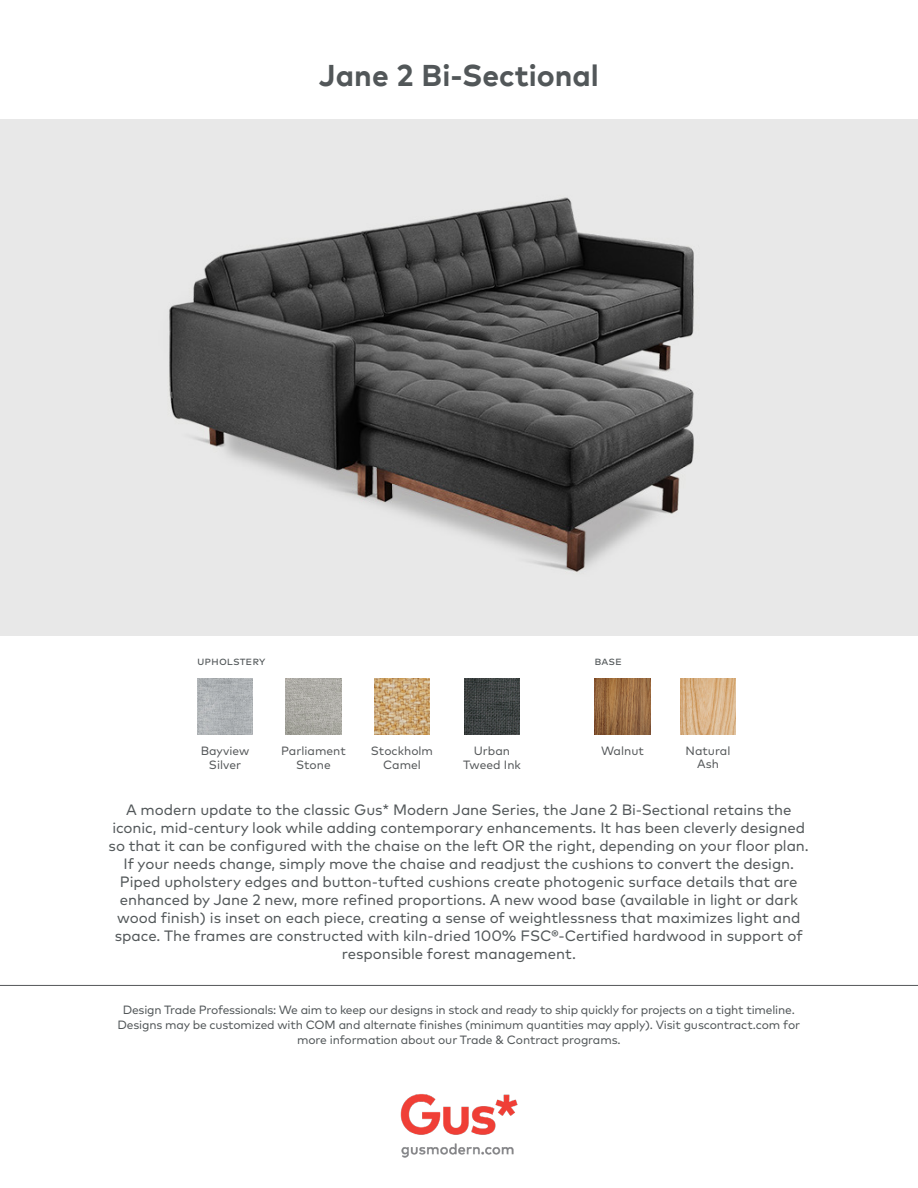
<style>
.page{position:relative;width:918px;height:1188px;background:#fff}
.page>*{position:absolute;margin:0;border:0;box-sizing:border-box;transform-origin:0 0}
.Product_Title{font:700 30px "Mark";color:#525759}
.Description{font:15px/18px "Mark Pro";letter-spacing:-.005em;color:#525759;text-align:center}
.t1{font:12px/15px "Mark Pro";letter-spacing:-.015em;color:#525759;text-align:center}
.t2{font:12px "Mark Pro";color:#545759}
</style>
<div class="page">
<img style="left:400px;top:1094px;width:118px;height:64px">
<img style="left:0;top:119px;width:918px;height:516px">
<img style="left:197px;top:679px;width:56px;height:55px">
<img style="left:374px;top:679px;width:56px;height:55px">
<img style="left:595px;top:679px;width:55px;height:55px">
<img style="left:286px;top:679px;width:55px;height:55px">
<hr style="left:0;top:985px;width:918px;height:1px;background:#545759">
<img style="left:680px;top:679px;width:56px;height:55px">
<img style="left:464px;top:679px;width:56px;height:55px">
<p class="Product_Title" style="left:319px;top:56px;width:281px">Jane 2 Bi-Sectional</p>
<p class="t1" style="left:197px;top:652px;width:70px">upholstery</p>
<p class="t1" style="left:595px;top:652px;width:29px">base</p>
<p class="t2" style="left:201px;top:741px;width:50px">Bayview</p>
<p class="t2" style="left:209px;top:756px;width:34px">Silver</p>
<p class="t2" style="left:281px;top:741px;width:66px">Parliament</p>
<p class="t2" style="left:601px;top:741px;width:44px">Walnut</p>
<p class="t2" style="left:296px;top:756px;width:36px">Stone</p>
<p class="t2" style="left:371px;top:741px;width:64px">Stockholm</p>
<p class="t2" style="left:383px;top:756px;width:39px">Camel</p>
<p class="t2" style="left:474px;top:741px;width:38px">Urban</p>
<p class="t2" style="left:463px;top:756px;width:59px">Tweed Ink</p>
<p class="t2" style="left:686px;top:741px;width:46px">Natural</p>
<p class="t2" style="left:697px;top:755px;width:23px">Ash</p>
<p class="Description" style="left:109px;top:800px;width:702px">A modern update to the classic Gus* Modern Jane Series, the Jane 2 Bi-Sectional retains the iconic, mid-century look while adding contemporary enhancements. It has been cleverly designed so that it can be configured with the chaise on the left OR the right, depending on your floor plan.<br>If your needs change, simply move the chaise and readjust the cushions to convert the design.<br>Piped upholstery edges and button-tufted cushions create photogenic surface details that are enhanced by Jane 2 new, more refined proportions. A new wood base (available in light or dark wood finish) is inset on each piece, creating a sense of weightlessness that maximizes light and space. The frames are constructed with kiln-dried 100% FSC®-Certified hardwood in support of responsible forest management.</p>
<p class="t1" style="left:118px;top:1001px;width:684px">Design Trade Professionals: We aim to keep our designs in stock and ready to ship quickly for projects on a tight timeline.<br>Designs may be customized with COM and alternate finishes (minimum quantities may apply). Visit guscontract.com for more information about our Trade &amp; Contract programs.</p>
</div>
